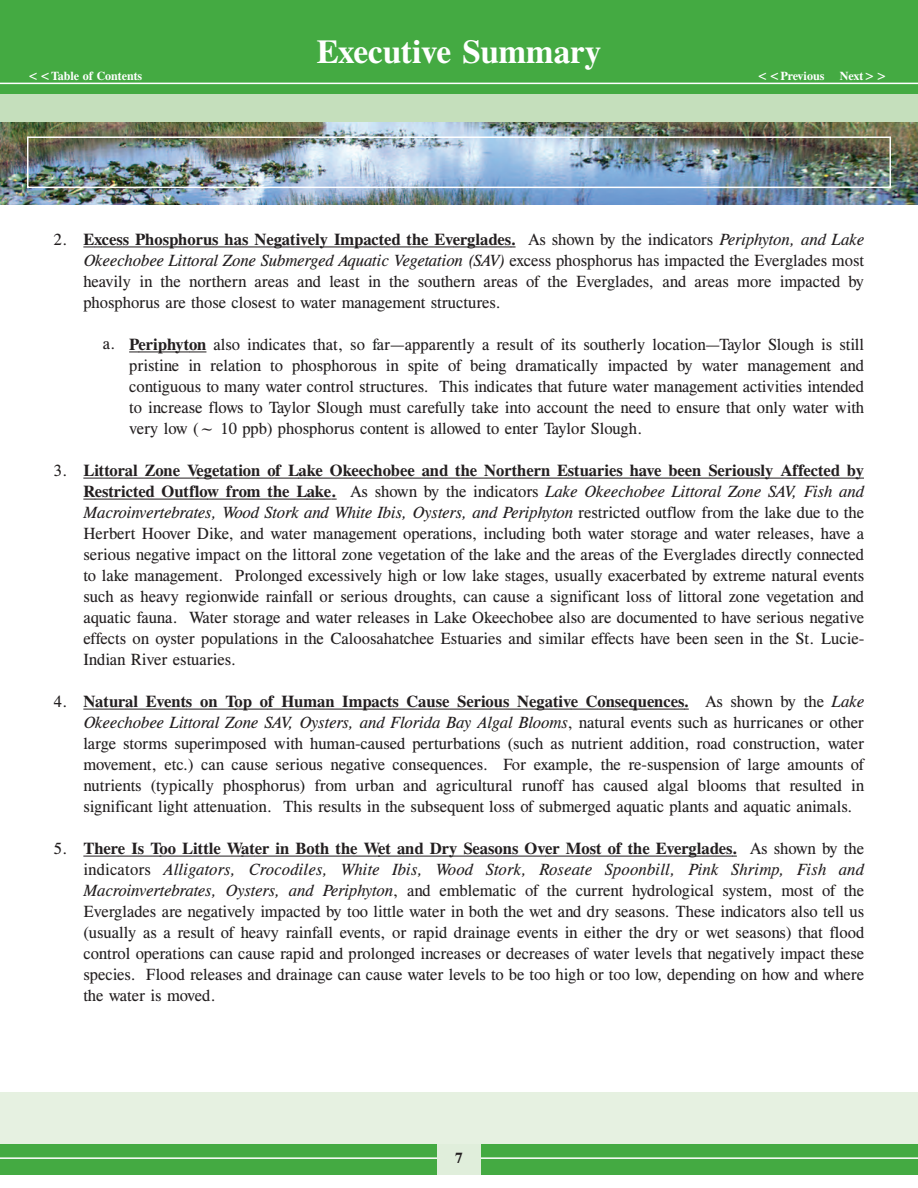
<style>
.page{position:relative;width:918px;height:1188px;background:#fff}
.page>*{position:absolute;margin:0;border:0;box-sizing:border-box;transform-origin:0 0}
.t1{font:700 33px "Times E";color:#fff}
.t2{font:16.5px/21px "Times E";color:#231f20;text-align:justify}
.t3{font:700 15px "Times E";color:#231f20}
.t4{font:700 12px "Times E";color:#fff}
.s1{font-weight:700}
.s2{font-style:italic}
</style>
<div class="page">
<div style="left:0;top:1092px;width:918px;height:56px;background:#e6f1e1"></div>
<div style="left:0;top:1144px;width:918px;height:30px;background:#44aa42"></div>
<hr style="left:0;top:1157px;width:918px;height:2px;background:#fff">
<div style="left:437px;top:1144px;width:44px;height:30px;background:#e0eedb"></div>
<img style="left:0;top:122px;width:918px;height:83px">
<div style="left:0;top:28px;width:918px;height:94px;background:#c5dfbc"></div>
<div style="left:0;top:0;width:918px;height:94px;background:#44aa42"></div>
<hr style="left:0;top:83px;width:918px;height:1px;background:#fff">
<div style="left:27px;top:136px;width:864px;height:52px;border:2px solid #fff"></div>
<svg style="left:83px;top:247px;width:19px;height:1px"></svg>
<hr style="left:102px;top:247px;width:206px;height:1px;background:#231f20">
<hr style="left:308px;top:247px;width:76px;height:1px;background:#231f20">
<hr style="left:384px;top:247px;width:62px;height:1px;background:#231f20">
<svg style="left:445px;top:247px;width:22px;height:1px"></svg>
<hr style="left:467px;top:247px;width:44px;height:1px;background:#231f20">
<hr style="left:139px;top:352px;width:37px;height:1px;background:#231f20">
<svg style="left:176px;top:352px;width:30px;height:1px"></svg>
<svg style="left:83px;top:478px;width:42px;height:1px"></svg>
<hr style="left:125px;top:478px;width:31px;height:1px;background:#231f20">
<hr style="left:155px;top:478px;width:44px;height:1px;background:#231f20">
<svg style="left:197px;top:478px;width:28px;height:1px"></svg>
<hr style="left:225px;top:478px;width:51px;height:1px;background:#231f20">
<svg style="left:275px;top:478px;width:41px;height:1px"></svg>
<hr style="left:316px;top:478px;width:36px;height:1px;background:#231f20">
<hr style="left:352px;top:478px;width:216px;height:1px;background:#231f20">
<hr style="left:568px;top:478px;width:79px;height:1px;background:#231f20">
<hr style="left:654px;top:478px;width:150px;height:1px;background:#231f20">
<svg style="left:804px;top:478px;width:19px;height:1px"></svg>
<hr style="left:823px;top:478px;width:33px;height:1px;background:#231f20">
<svg style="left:83px;top:499px;width:12px;height:1px"></svg>
<hr style="left:95px;top:499px;width:44px;height:1px;background:#231f20">
<hr style="left:138px;top:499px;width:70px;height:1px;background:#231f20">
<hr style="left:207px;top:499px;width:32px;height:1px;background:#231f20">
<hr style="left:239px;top:499px;width:68px;height:1px;background:#231f20">
<svg style="left:307px;top:499px;width:30px;height:1px"></svg>
<hr style="left:83px;top:709px;width:43px;height:1px;background:#231f20">
<hr style="left:125px;top:709px;width:32px;height:1px;background:#231f20">
<svg style="left:157px;top:709px;width:29px;height:1px"></svg>
<hr style="left:186px;top:709px;width:50px;height:1px;background:#231f20">
<hr style="left:235px;top:709px;width:33px;height:1px;background:#231f20">
<hr style="left:268px;top:709px;width:125px;height:1px;background:#231f20">
<svg style="left:392px;top:709px;width:26px;height:1px"></svg>
<hr style="left:418px;top:709px;width:153px;height:1px;background:#231f20">
<svg style="left:571px;top:709px;width:26px;height:1px"></svg>
<hr style="left:597px;top:709px;width:88px;height:1px;background:#231f20">
<hr style="left:83px;top:856px;width:35px;height:1px;background:#231f20">
<hr style="left:118px;top:856px;width:43px;height:1px;background:#231f20">
<hr style="left:160px;top:856px;width:83px;height:1px;background:#231f20">
<svg style="left:241px;top:856px;width:14px;height:1px"></svg>
<hr style="left:255px;top:856px;width:125px;height:1px;background:#231f20">
<hr style="left:378px;top:856px;width:168px;height:1px;background:#231f20">
<hr style="left:545px;top:856px;width:71px;height:1px;background:#231f20">
<hr style="left:616px;top:856px;width:51px;height:1px;background:#231f20">
<svg style="left:667px;top:856px;width:22px;height:1px"></svg>
<hr style="left:689px;top:856px;width:44px;height:1px;background:#231f20">
<h1 class="t1" style="left:317px;top:40px;width:286px">Executive Summary</h1>
<p class="t4" style="left:27px;top:71px;width:117px">&lt;&lt;Table of Contents</p>
<p class="t4" style="left:756px;top:71px;width:70px">&lt;&lt;Previous</p>
<p class="t4" style="left:840px;top:71px;width:49px">Next&gt;&gt;</p>
<p class="t2" style="left:54px;top:231px;width:15px">2.</p>
<p class="t2" style="left:54px;top:462px;width:15px">3.</p>
<p class="t2" style="left:54px;top:693px;width:15px">4.</p>
<p class="t2" style="left:54px;top:840px;width:15px">5.</p>
<p class="t2" style="left:83px;top:231px;width:782px"><span class="s1">Excess Phosphorus has Negatively Impacted the Everglades.</span> As shown by the indicators <span class="s2">Periphyton, and Lake Okeechobee Littoral Zone Submerged Aquatic Vegetation (SAV)</span> excess phosphorus has impacted the Everglades most heavily in the northern areas and least in the southern areas of the Everglades, and areas more impacted by phosphorus are those closest to water management structures.</p>
<p class="t2" style="left:129px;top:336px;width:737px"><span class="s1">Periphyton</span> also indicates that, so far—apparently a result of its southerly location—Taylor Slough is still pristine in relation to phosphorous in spite of being dramatically impacted by water management and contiguous to many water control structures. This indicates that future water management activities intended to increase flows to Taylor Slough must carefully take into account the need to ensure that only water with very low (~ 10 ppb) phosphorus content is allowed to enter Taylor Slough.</p>
<p class="t2" style="left:83px;top:462px;width:782px"><span class="s1">Littoral Zone Vegetation of Lake Okeechobee and the Northern Estuaries have been Seriously Affected by Restricted Outflow from the Lake.</span> As shown by the indicators <span class="s2">Lake Okeechobee Littoral Zone SAV, Fish and Macroinvertebrates, Wood Stork and White Ibis, Oysters, and Periphyton</span> restricted outflow from the lake due to the Herbert Hoover Dike, and water management operations, including both water storage and water releases, have a serious negative impact on the littoral zone vegetation of the lake and the areas of the Everglades directly connected to lake management. Prolonged excessively high or low lake stages, usually exacerbated by extreme natural events such as heavy regionwide rainfall or serious droughts, can cause a significant loss of littoral zone vegetation and aquatic fauna. Water storage and water releases in Lake Okeechobee also are documented to have serious negative effects on oyster populations in the Caloosahatchee Estuaries and similar effects have been seen in the St. Lucie-Indian River estuaries.</p>
<p class="t2" style="left:83px;top:693px;width:782px"><span class="s1">Natural Events on Top of Human Impacts Cause Serious Negative Consequences.</span> As shown by the <span class="s2">Lake Okeechobee Littoral Zone SAV, Oysters, and Florida Bay Algal Blooms</span>, natural events such as hurricanes or other large storms superimposed with human-caused perturbations (such as nutrient addition, road construction, water movement, etc.) can cause serious negative consequences. For example, the re-suspension of large amounts of nutrients (typically phosphorus) from urban and agricultural runoff has caused algal blooms that resulted in significant light attenuation. This results in the subsequent loss of submerged aquatic plants and aquatic animals.</p>
<p class="t2" style="left:83px;top:840px;width:782px"><span class="s1">There Is Too Little Water in Both the Wet and Dry Seasons Over Most of the Everglades.</span> As shown by the indicators <span class="s2">Alligators, Crocodiles, White Ibis, Wood Stork, Roseate Spoonbill, Pink Shrimp, Fish and Macroinvertebrates, Oysters, and Periphyton</span>, and emblematic of the current hydrological system, most of the Everglades are negatively impacted by too little water in both the wet and dry seasons. These indicators also tell us (usually as a result of heavy rainfall events, or rapid drainage events in either the dry or wet seasons) that flood control operations can cause rapid and prolonged increases or decreases of water levels that negatively impact these species. Flood releases and drainage can cause water levels to be too high or too low, depending on how and where the water is moved.</p>
<p class="t2" style="left:103px;top:334px;width:14px">a.</p>
<p class="t3" style="left:455px;top:1153px;width:9px">7</p>
</div>
